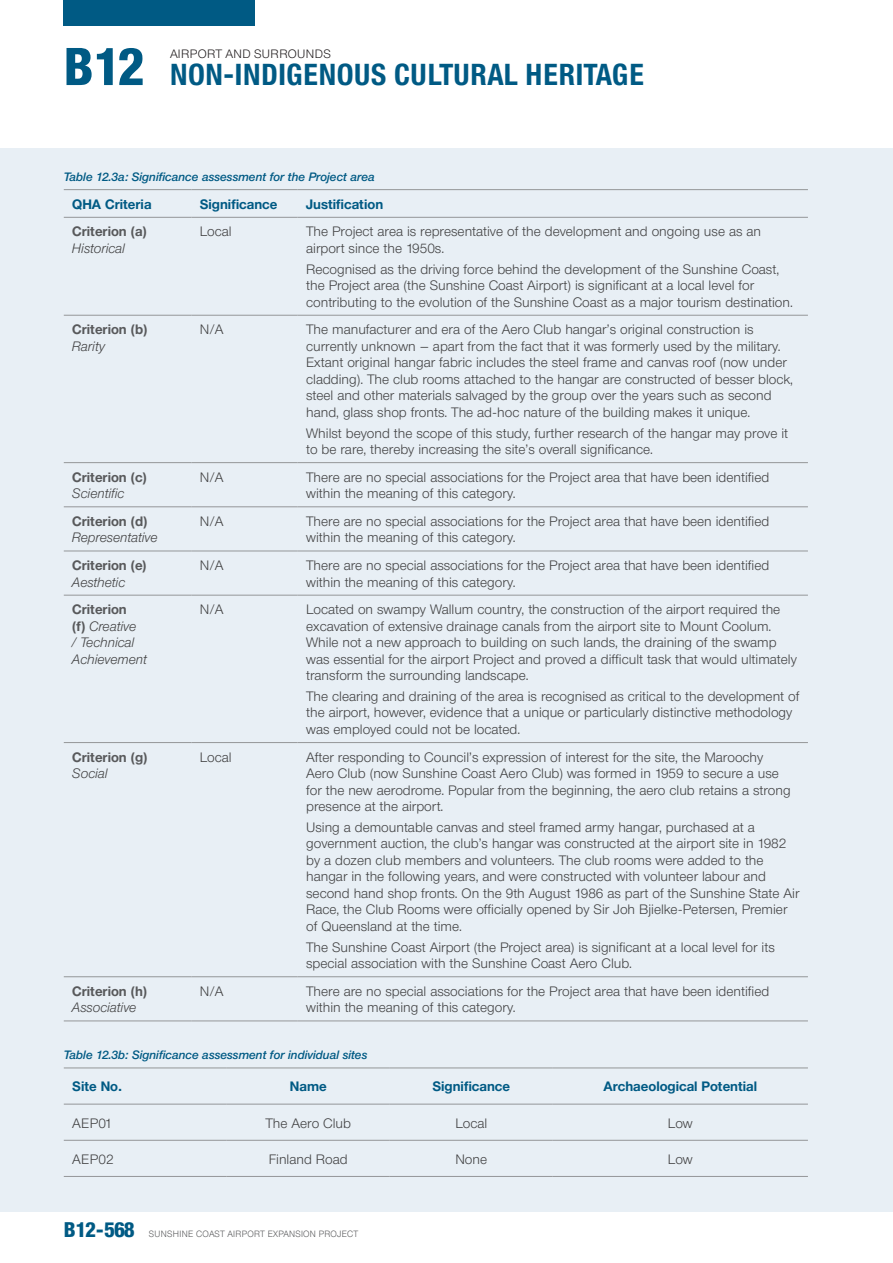
<style>
.page{position:relative;width:893px;height:1263px;background:#fff}
.page>*{position:absolute;margin:0;border:0;box-sizing:border-box;transform-origin:0 0}
.t1{font:700 30px "Neue Helvetica Condensed BQ";letter-spacing:.015em;color:#005a84}
.t2{font:800 21px "Neue Helvetica Condensed BQ";letter-spacing:-.05em;color:#005a84}
.t3{font:300 13.5px/16.5px "Neue Helvetica BQ";color:#414142}
.t4{font:italic 300 13.5px/16.5px "Neue Helvetica BQ";color:#414142}
.t5{font:700 13.5px "Neue Helvetica BQ";color:#58595b}
.t6{font:700 13.5px "Neue Helvetica BQ";color:#005a84}
.t7{font:italic 500 12px "Neue Helvetica BQ";color:#005a84}
.t8{font:300 12px "Neue Helvetica BQ";letter-spacing:.03em;color:#231f20}
.t9{font:300 9px "Neue Helvetica BQ";letter-spacing:.03em;color:#58595b;scale:.95 1}
.s1{font-weight:800;font-size:52.5px}
.s2{font-weight:700;font-style:normal;color:#58595b}
</style>
<div class="page">
<div style="left:0;top:149px;width:893px;height:1063px;background:#e8eff5"></div>
<hr style="left:191px;top:315px;width:107px;height:1px;background:#949698">
<hr style="left:298px;top:315px;width:510px;height:1px;background:#949698">
<hr style="left:64px;top:462px;width:127px;height:1px;background:#949698">
<hr style="left:191px;top:462px;width:107px;height:1px;background:#949698">
<hr style="left:298px;top:462px;width:510px;height:1px;background:#949698">
<hr style="left:64px;top:506px;width:127px;height:1px;background:#949698">
<hr style="left:191px;top:506px;width:107px;height:1px;background:#949698">
<hr style="left:298px;top:506px;width:510px;height:1px;background:#949698">
<hr style="left:64px;top:551px;width:127px;height:1px;background:#949698">
<hr style="left:191px;top:551px;width:107px;height:1px;background:#949698">
<hr style="left:298px;top:551px;width:510px;height:1px;background:#949698">
<hr style="left:64px;top:595px;width:127px;height:1px;background:#949698">
<hr style="left:191px;top:595px;width:107px;height:1px;background:#949698">
<hr style="left:298px;top:595px;width:510px;height:1px;background:#949698">
<hr style="left:64px;top:742px;width:127px;height:1px;background:#949698">
<hr style="left:191px;top:742px;width:107px;height:1px;background:#949698">
<hr style="left:298px;top:742px;width:510px;height:1px;background:#949698">
<hr style="left:64px;top:976px;width:127px;height:1px;background:#949698">
<hr style="left:191px;top:976px;width:107px;height:1px;background:#949698">
<hr style="left:298px;top:976px;width:510px;height:1px;background:#949698">
<hr style="left:64px;top:1020px;width:127px;height:1px;background:#949698">
<hr style="left:191px;top:1020px;width:107px;height:1px;background:#949698">
<hr style="left:298px;top:1020px;width:510px;height:1px;background:#949698">
<hr style="left:64px;top:315px;width:127px;height:1px;background:#949698">
<hr style="left:64px;top:189px;width:127px;height:1px;background:#949698">
<hr style="left:191px;top:189px;width:107px;height:1px;background:#949698">
<hr style="left:298px;top:189px;width:510px;height:1px;background:#949698">
<hr style="left:64px;top:217px;width:127px;height:1px;background:#949698">
<hr style="left:191px;top:217px;width:107px;height:1px;background:#949698">
<hr style="left:298px;top:217px;width:510px;height:1px;background:#949698">
<hr style="left:64px;top:1140px;width:163px;height:1px;background:#949698">
<hr style="left:227px;top:1140px;width:163px;height:1px;background:#949698">
<hr style="left:390px;top:1140px;width:163px;height:1px;background:#949698">
<hr style="left:553px;top:1140px;width:255px;height:1px;background:#949698">
<hr style="left:64px;top:1176px;width:163px;height:1px;background:#949698">
<hr style="left:227px;top:1176px;width:163px;height:1px;background:#949698">
<hr style="left:390px;top:1176px;width:163px;height:1px;background:#949698">
<hr style="left:553px;top:1176px;width:255px;height:1px;background:#949698">
<hr style="left:64px;top:1067px;width:163px;height:1px;background:#949698">
<hr style="left:227px;top:1067px;width:163px;height:1px;background:#949698">
<hr style="left:390px;top:1067px;width:163px;height:1px;background:#949698">
<hr style="left:553px;top:1067px;width:255px;height:1px;background:#949698">
<hr style="left:64px;top:1104px;width:163px;height:1px;background:#949698">
<hr style="left:227px;top:1104px;width:163px;height:1px;background:#949698">
<hr style="left:390px;top:1104px;width:163px;height:1px;background:#949698">
<hr style="left:553px;top:1104px;width:255px;height:1px;background:#949698">
<div style="left:64px;top:0;width:191px;height:26px;background:#005a84"></div>
<h1 class="t1" style="left:64px;top:56px;width:581px"><span class="s1">B12</span> NON-INDIGENOUS CULTURAL HERITAGE</h1>
<p class="t8" style="left:170px;top:46px;width:162px">Airport and Surrounds</p>
<p class="t7" style="left:64px;top:169px;width:313px">Table 12.3a: Significance assessment for the Project area</p>
<p class="t6" style="left:72px;top:196px;width:81px">QHA Criteria</p>
<p class="t6" style="left:200px;top:196px;width:79px">Significance</p>
<p class="t6" style="left:306px;top:196px;width:79px">Justification</p>
<p class="t5" style="left:72px;top:223px;width:76px">Criterion (a)</p>
<p class="t4" style="left:72px;top:240px;width:55px">Historical</p>
<p class="t3" style="left:200px;top:223px;width:33px">Local</p>
<p class="t3" style="left:306px;top:223px;width:456px">The Project area is representative of the development and ongoing use as an airport since the 1950s.</p>
<p class="t3" style="left:306px;top:261px;width:488px">Recognised as the driving force behind the development of the Sunshine Coast, the Project area (the Sunshine Coast Airport) is significant at a local level for contributing to the evolution of the Sunshine Coast as a major tourism destination.</p>
<p class="t5" style="left:72px;top:321px;width:77px">Criterion (b)</p>
<p class="t4" style="left:72px;top:338px;width:35px">Rarity</p>
<p class="t3" style="left:200px;top:321px;width:25px">N/A</p>
<p class="t3" style="left:306px;top:321px;width:488px">The manufacturer and era of the Aero Club hangar’s original construction is currently unknown – apart from the fact that it was formerly used by the military.<br>Extant original hangar fabric includes the steel frame and canvas roof (now under cladding). The club rooms attached to the hangar are constructed of besser block, steel and other materials salvaged by the group over the years such as second hand, glass shop fronts. The ad-hoc nature of the building makes it unique.</p>
<p class="t3" style="left:306px;top:424px;width:483px">Whilst beyond the scope of this study, further research of the hangar may prove it to be rare, thereby increasing the site’s overall significance.</p>
<p class="t5" style="left:72px;top:468px;width:76px">Criterion (c)</p>
<p class="t4" style="left:72px;top:485px;width:54px">Scientific</p>
<p class="t3" style="left:200px;top:469px;width:25px">N/A</p>
<p class="t3" style="left:306px;top:469px;width:465px">There are no special associations for the Project area that have been identified within the meaning of this category.</p>
<p class="t5" style="left:72px;top:513px;width:77px">Criterion (d)</p>
<p class="t4" style="left:72px;top:529px;width:87px">Representative</p>
<p class="t3" style="left:200px;top:513px;width:25px">N/A</p>
<p class="t3" style="left:306px;top:513px;width:465px">There are no special associations for the Project area that have been identified within the meaning of this category.</p>
<p class="t5" style="left:72px;top:557px;width:76px">Criterion (e)</p>
<p class="t4" style="left:72px;top:573px;width:55px">Aesthetic</p>
<p class="t3" style="left:200px;top:557px;width:25px">N/A</p>
<p class="t3" style="left:306px;top:557px;width:465px">There are no special associations for the Project area that have been identified within the meaning of this category.</p>
<p class="t4" style="left:72px;top:601px;width:76px"><span class="s2">Criterion<br>(f)</span> Creative<br>/ Technical<br>Achievement</p>
<p class="t3" style="left:200px;top:601px;width:25px">N/A</p>
<p class="t3" style="left:306px;top:601px;width:492px">Located on swampy Wallum country, the construction of the airport required the excavation of extensive drainage canals from the airport site to Mount Coolum.<br>While not a new approach to building on such lands, the draining of the swamp was essential for the airport Project and proved a difficult task that would ultimately transform the surrounding landscape.</p>
<p class="t3" style="left:306px;top:688px;width:495px">The clearing and draining of the area is recognised as critical to the development of the airport, however, evidence that a unique or particularly distinctive methodology was employed could not be located.</p>
<p class="t5" style="left:72px;top:748px;width:77px">Criterion (g)</p>
<p class="t4" style="left:72px;top:765px;width:37px">Social</p>
<p class="t3" style="left:200px;top:748px;width:33px">Local</p>
<p class="t3" style="left:306px;top:748px;width:486px">After responding to Council’s expression of interest for the site, the Maroochy Aero Club (now Sunshine Coast Aero Club) was formed in 1959 to secure a use for the new aerodrome. Popular from the beginning, the aero club retains a strong presence at the airport.</p>
<p class="t3" style="left:306px;top:819px;width:495px">Using a demountable canvas and steel framed army hangar, purchased at a government auction, the club’s hangar was constructed at the airport site in 1982 by a dozen club members and volunteers. The club rooms were added to the hangar in the following years, and were constructed with volunteer labour and second hand shop fronts. On the 9th August 1986 as part of the Sunshine State Air Race, the Club Rooms were officially opened by Sir Joh Bjielke-Petersen, Premier of Queensland at the time.</p>
<p class="t3" style="left:306px;top:938px;width:470px">The Sunshine Coast Airport (the Project area) is significant at a local level for its special association with the Sunshine Coast Aero Club.</p>
<p class="t5" style="left:72px;top:982px;width:76px">Criterion (h)</p>
<p class="t4" style="left:72px;top:999px;width:66px">Associative</p>
<p class="t3" style="left:200px;top:983px;width:25px">N/A</p>
<p class="t3" style="left:306px;top:983px;width:465px">There are no special associations for the Project area that have been identified within the meaning of this category.</p>
<p class="t7" style="left:64px;top:1047px;width:305px">Table 12.3b: Significance assessment for individual sites</p>
<p class="t6" style="left:72px;top:1078px;width:51px">Site No.</p>
<p class="t6" style="left:290px;top:1078px;width:38px">Name</p>
<p class="t6" style="left:432px;top:1078px;width:79px">Significance</p>
<p class="t6" style="left:603px;top:1078px;width:155px">Archaeological Potential</p>
<p class="t3" style="left:72px;top:1114px;width:42px">AEP01</p>
<p class="t3" style="left:265px;top:1114px;width:87px">The Aero Club</p>
<p class="t3" style="left:455px;top:1114px;width:33px">Local</p>
<p class="t3" style="left:668px;top:1114px;width:26px">Low</p>
<p class="t3" style="left:72px;top:1150px;width:43px">AEP02</p>
<p class="t3" style="left:269px;top:1150px;width:80px">Finland Road</p>
<p class="t3" style="left:455px;top:1150px;width:33px">None</p>
<p class="t3" style="left:668px;top:1150px;width:26px">Low</p>
<h2 class="t2" style="left:64px;top:1216px;width:73px">B12-568</h2>
<p class="t9" style="left:149px;top:1228px;width:96px">SUNSHIN E COAST AIRPORT</p>
<p class="t9" style="left:268px;top:1228px;width:41px">EXPAN SION</p>
<p class="t9" style="left:319px;top:1228px;width:8px">PRO</p>
<p class="t9" style="left:337px;top:1228px;width:24px">JECT</p>
</div>
